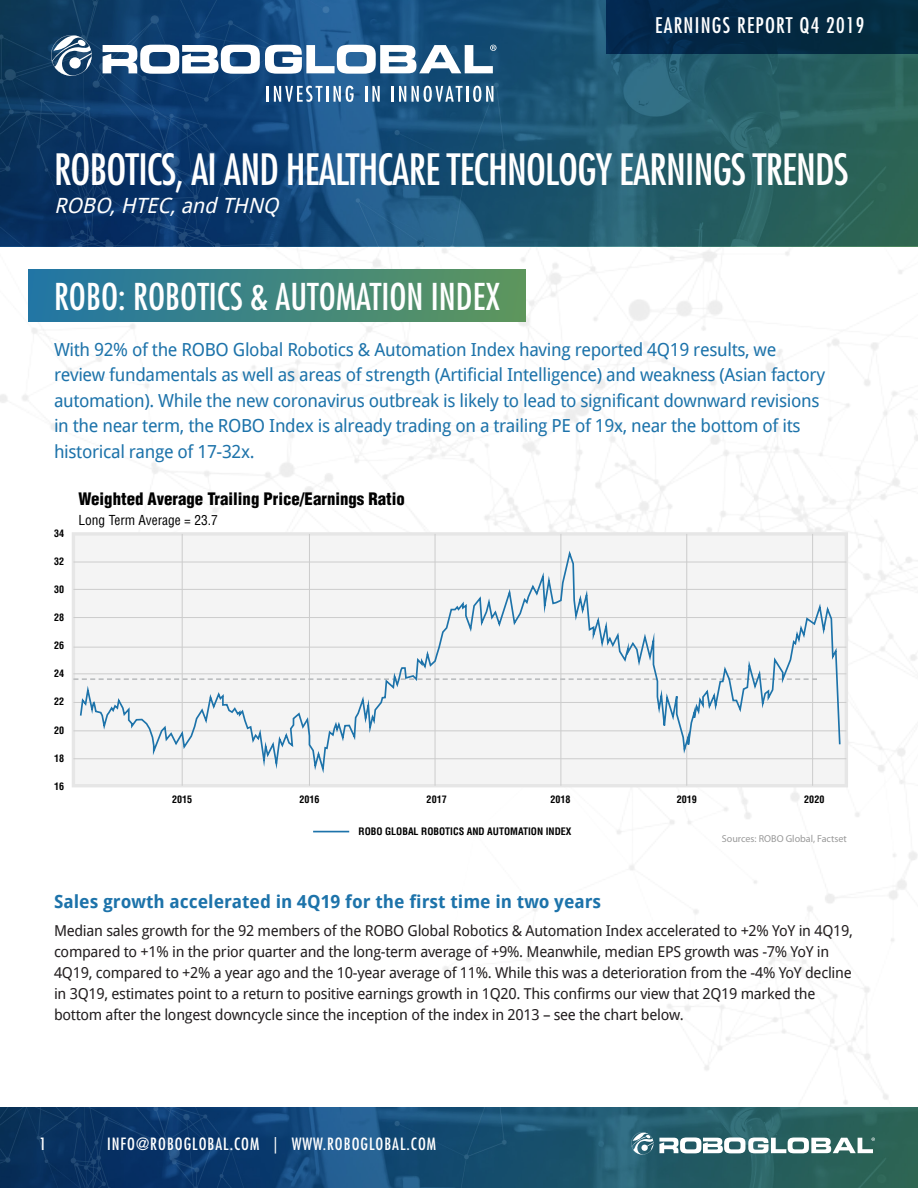
<style>
.page{position:relative;width:918px;height:1188px;background:#fff}
.page>*{position:absolute;margin:0;border:0;box-sizing:border-box;transform-origin:0 0}
.t1{font:condensed 42px "Futura Std";letter-spacing:-.02em;color:#fff}
.t2{font:condensed 36px "Futura Std";color:#fff}
.t3{font:condensed 21px "Futura Std";letter-spacing:.06em;color:#fff}
.BODY{font:italic 21px "Droid Sans";color:#fff}
.t4{font:18px/25.5px "Droid Sans";letter-spacing:-.02em;color:#1d73aa}
.SUB_HEAD{font:700 18px "Droid Sans";color:#1d73aa}
.t5{font:900 condensed 16.8px "Helvetica";color:#000}
.t6{font:condensed 16.5px "Futura Std";letter-spacing:.06em;color:#fff}
.t7{font:15px/21px "Droid Sans";letter-spacing:-.02em;color:#231f20}
.t8{font:condensed 13.5px "Helvetica";color:#000}
.t9{font:700 condensed 10.05px "Helvetica";color:#000}
.t10{font:10.05px "Myriad Pro";color:#999}
</style>
<div class="page">
<img style="left:0;top:246px;width:918px;height:859px">
<div style="left:28px;top:269px;width:498px;height:53px;background:linear-gradient(to right,#2175a5,#5e965c)"></div>
<svg style="left:0;top:0;width:918px;height:246px;background:#1a4f6e"></svg>
<svg style="left:0;top:1107px;width:918px;height:81px;background:#194e6d"></svg>
<div style="left:606px;top:0;width:312px;height:54px;background:linear-gradient(to right,#03274f,#042c3d)"></div>
<svg style="left:659px;top:1138px;width:216px;height:15px"></svg>
<svg style="left:631px;top:1132px;width:22px;height:23px"></svg>
<svg style="left:103px;top:45px;width:393px;height:29px"></svg>
<svg style="left:51px;top:35px;width:41px;height:41px"></svg>
<svg style="left:267px;top:86px;width:61px;height:16px"></svg>
<svg style="left:334px;top:86px;width:20px;height:16px"></svg>
<svg style="left:365px;top:86px;width:15px;height:16px"></svg>
<svg style="left:392px;top:86px;width:101px;height:16px"></svg>
<div style="left:73px;top:534px;width:773px;height:252px;background:#f4f4f4"></div>
<div style="left:72px;top:532px;width:776px;height:255px;border:3px solid #e6e6e6"></div>
<hr style="left:73px;top:562px;width:773px;height:1px;background:#ccc">
<hr style="left:73px;top:589px;width:773px;height:1px;background:#ccc">
<hr style="left:73px;top:617px;width:773px;height:1px;background:#ccc">
<hr style="left:73px;top:647px;width:773px;height:1px;background:#ccc">
<hr style="left:73px;top:673px;width:773px;height:1px;background:#ccc">
<hr style="left:73px;top:702px;width:773px;height:1px;background:#ccc">
<hr style="left:73px;top:730px;width:773px;height:1px;background:#ccc">
<hr style="left:73px;top:758px;width:773px;height:1px;background:#ccc">
<hr style="left:182px;top:534px;width:1px;height:252px;background:#ccc">
<hr style="left:309px;top:534px;width:1px;height:252px;background:#ccc">
<hr style="left:435px;top:534px;width:1px;height:252px;background:#ccc">
<hr style="left:560px;top:534px;width:1px;height:252px;background:#ccc">
<hr style="left:686px;top:534px;width:1px;height:252px;background:#ccc">
<hr style="left:812px;top:534px;width:1px;height:252px;background:#ccc">
<hr style="left:313px;top:831px;width:36px;height:1px;background:#1d73aa">
<svg style="left:73px;top:678px;width:6px;height:2px"></svg>
<svg style="left:79px;top:548px;width:763px;height:230px"></svg>
<p class="t3" style="left:655px;top:13px;width:211px">EARNINGS REPORT Q4 2019</p>
<p class="t1" style="left:54px;top:144px;width:796px">ROBOTICS, AI AND HEALTHCARE TECHNOLOGY EARNINGS TRENDS</p>
<p class="BODY" style="left:54px;top:194px;width:232px">ROBO,HTEC,and THNQ</p>
<p class="t2" style="left:54px;top:275px;width:448px">ROBO: ROBOTICS &amp; AUTOMATION INDEX</p>
<p class="t4" style="left:54px;top:337px;width:773px">With 92% of the ROBO Global Robotics &amp; Automation Index having reported 4Q19 results, we review fundamentals as well as areas of strength (Artificial Intelligence) and weakness (Asian factory automation). While the new coronavirus outbreak is likely to lead to significant downward revisions in the near term, the ROBO Index is already trading on a trailing PE of 19x, near the bottom of its historical range of 17-32x.</p>
<p class="t9" style="left:54px;top:527px;width:12px">34</p>
<p class="t9" style="left:54px;top:555px;width:12px">32</p>
<p class="t9" style="left:54px;top:583px;width:12px">30</p>
<p class="t9" style="left:54px;top:611px;width:12px">28</p>
<p class="t9" style="left:54px;top:639px;width:12px">26</p>
<p class="t9" style="left:54px;top:667px;width:12px">24</p>
<p class="t9" style="left:54px;top:696px;width:12px">22</p>
<p class="t9" style="left:54px;top:724px;width:12px">20</p>
<p class="t9" style="left:54px;top:752px;width:12px">18</p>
<p class="t9" style="left:54px;top:780px;width:12px">16</p>
<p class="t5" style="left:78px;top:488px;width:328px">Weighted Average Trailing Price/Earnings Ratio</p>
<p class="t8" style="left:78px;top:512px;width:141px">Long Term Average = 23.7</p>
<p class="t9" style="left:172px;top:793px;width:22px">2015</p>
<p class="t9" style="left:299px;top:793px;width:22px">2016</p>
<p class="t9" style="left:427px;top:793px;width:22px">2017</p>
<p class="t9" style="left:551px;top:793px;width:22px">2018</p>
<p class="t9" style="left:677px;top:793px;width:22px">2019</p>
<p class="t9" style="left:804px;top:793px;width:22px">2020</p>
<p class="t9" style="left:359px;top:825px;width:214px">ROBO GLOBAL ROBOTICS AND AUTOMATION INDEX</p>
<p class="t10" style="left:722px;top:832px;width:127px">Sources: ROBO Global, Factset</p>
<p class="SUB_HEAD" style="left:54px;top:891px;width:549px">Sales growth accelerated in 4Q19 for the first time in two years</p>
<p class="t7" style="left:54px;top:920px;width:800px">Median sales growth for the 92 members of the ROBO Global Robotics &amp; Automation Index accelerated to +2% YoY in 4Q19, compared to +1% in the prior quarter and the long-term average of +9%. Meanwhile, median EPS growth was -7% YoY in 4Q19, compared to +2% a year ago and the 10-year average of 11%. While this was a deterioration from the -4% YoY decline in 3Q19, estimates point to a return to positive earnings growth in 1Q20. This confirms our view that 2Q19 marked the bottom after the longest downcycle since the inception of the index in 2013 – see the chart below.</p>
<p class="t6" style="left:39px;top:1134px;width:8px">1</p>
<p class="t6" style="left:107px;top:1134px;width:330px">INFO@ROBOGLOBAL.COM | WWW.ROBOGLOBAL.COM</p>
</div>
